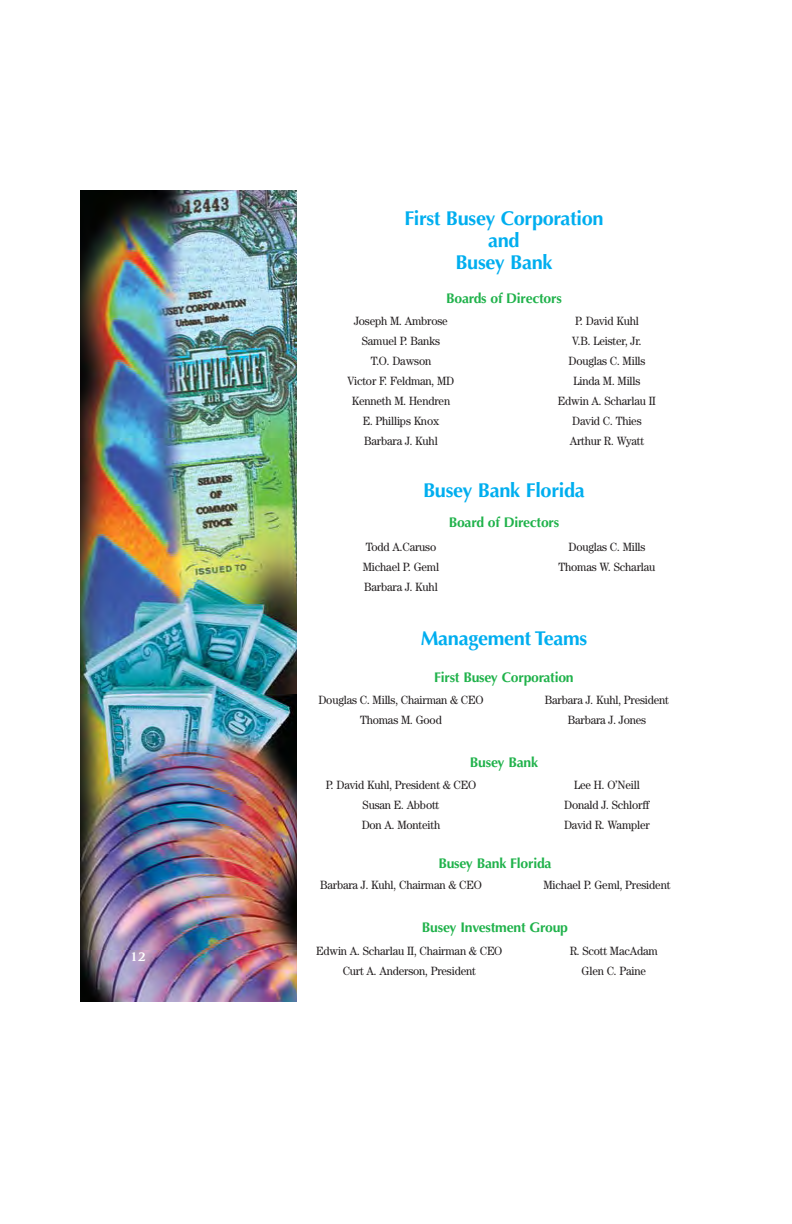
<style>
.page{position:relative;width:792px;height:1224px;background:#fff}
.page>*{position:absolute;margin:0;border:0;box-sizing:border-box;transform-origin:0 0}
.t1{font:700 20px/22px "Optima";letter-spacing:-.015em;color:#00aeef;text-align:center}
.t2{font:700 14px "Optima";letter-spacing:-.015em;color:#20b24b}
.t3{font:12px/20px "Century";letter-spacing:-.015em;color:#231f20;text-align:center;scale:.93 1}
.t4{font:500 12px "Leawood";color:#fff}
</style>
<div class="page">
<img style="left:80px;top:190px;width:217px;height:812px">
<p class="t4" style="left:130px;top:952px;width:18px">12</p>
<h1 class="t1" style="left:404px;top:209px;width:201px">First Busey Corporation and<br>Busey Bank</h1>
<p class="t2" style="left:446px;top:293px;width:117px">Boards of Directors</p>
<p class="t3" style="left:348px;top:311px;width:116px">Joseph M. Ambrose<br>Samuel P. Banks<br>T.O. Dawson<br>Victor F. Feldman, MD<br>Kenneth M. Hendren<br>E. Phillips Knox<br>Barbara J. Kuhl</p>
<p class="t3" style="left:558px;top:312px;width:107px">P. David Kuhl<br>V.B. Leister, Jr.<br>Douglas C. Mills<br>Linda M. Mills<br>Edwin A. Scharlau II<br>David C. Thies<br>Arthur R. Wyatt</p>
<h1 class="t1" style="left:423px;top:481px;width:163px">Busey Bank Florida</h1>
<p class="t3" style="left:363px;top:537px;width:84px;text-align:left">Todd A.Caruso<br>Michael P. Geml<br>Barbara J. Kuhl</p>
<p class="t3" style="left:559px;top:537px;width:106px">Douglas C. Mills<br>Thomas W. Scharlau</p>
<p class="t2" style="left:449px;top:516px;width:112px">Board of Directors</p>
<h1 class="t1" style="left:421px;top:629px;width:168px">Management Teams</h1>
<p class="t2" style="left:434px;top:672px;width:141px">First Busey Corporation</p>
<p class="t3" style="left:318px;top:691px;width:179px">Douglas C. Mills, Chairman &amp; CEO<br>Thomas M. Good</p>
<p class="t3" style="left:545px;top:691px;width:135px">Barbara J. Kuhl, President<br>Barbara J. Jones</p>
<p class="t2" style="left:470px;top:757px;width:70px">Busey Bank</p>
<p class="t3" style="left:326px;top:776px;width:163px">P. David Kuhl, President &amp; CEO<br>Susan E. Abbott<br>Don A. Monteith</p>
<p class="t3" style="left:564px;top:776px;width:94px">Lee H. O’Neill<br>Donald J. Schlorff<br>David R. Wampler</p>
<p class="t2" style="left:438px;top:857px;width:115px">Busey Bank Florida</p>
<p class="t3" style="left:320px;top:876px;width:175px">Barbara J. Kuhl, Chairman &amp; CEO</p>
<p class="t3" style="left:544px;top:876px;width:138px">Michael P. Geml, President</p>
<p class="t2" style="left:422px;top:921px;width:148px">Busey Investment Group</p>
<p class="t3" style="left:316px;top:942px;width:202px">Edwin A. Scharlau II, Chairman &amp; CEO<br>Curt A. Anderson, President</p>
<p class="t3" style="left:570px;top:942px;width:96px">R. Scott MacAdam<br>Glen C. Paine</p>
</div>
